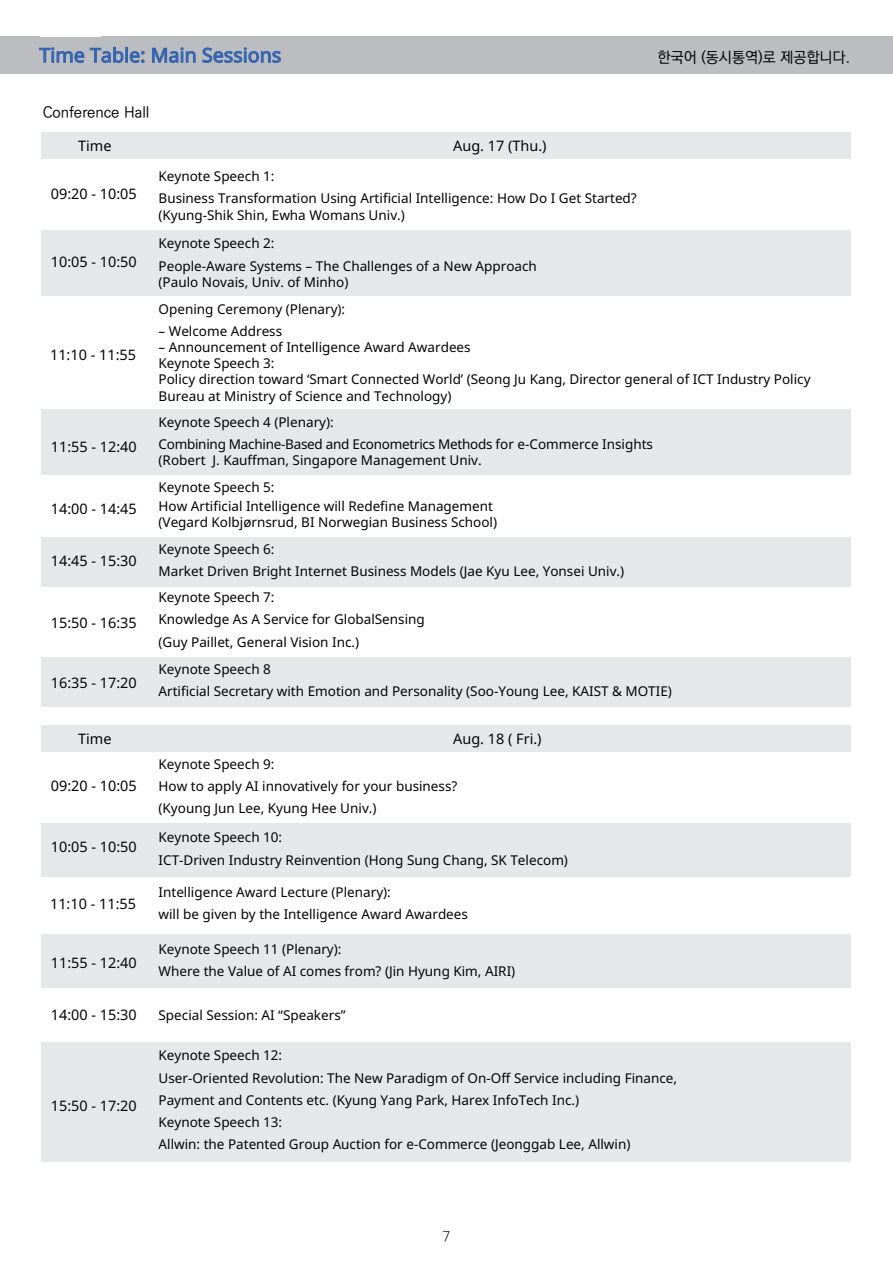
<style>
.page{position:relative;width:893px;height:1263px;background:#fff}
.page>*{position:absolute;margin:0;border:0;box-sizing:border-box;transform-origin:0 0}
.t1{font:19.65px "Noto Sans";color:#3363af}
.t2{font:15px "Ko Pub Dotum PM";color:#030303}
.t3{font:14.4px "Noto Sans";color:#030303}
.t4{font:14.25px "Ko Pub Dotum PL";color:#231f20}
.t5{font:13.5px/22.2px "Noto Sans";color:#030303}
.t6{font:13.5px/22.2px "Noto Sans";letter-spacing:-.02em;color:#030303}
</style>
<div class="page">
<div style="left:0;top:36px;width:893px;height:38px;background:#bcbdc0"></div>
<svg style="left:39px;top:47px;width:45px;height:16px"></svg>
<svg style="left:90px;top:47px;width:54px;height:16px"></svg>
<svg style="left:152px;top:47px;width:44px;height:16px"></svg>
<svg style="left:203px;top:47px;width:78px;height:16px"></svg>
<div style="left:42px;top:132px;width:809px;height:27px;background:#e6e7e9"></div>
<div style="left:42px;top:230px;width:809px;height:66px;background:#e6e7e9"></div>
<div style="left:42px;top:409px;width:809px;height:65px;background:#e6e7e9"></div>
<div style="left:42px;top:537px;width:809px;height:50px;background:#e6e7e9"></div>
<div style="left:42px;top:658px;width:809px;height:49px;background:#e6e7e9"></div>
<div style="left:42px;top:725px;width:809px;height:26px;background:#e6e7e9"></div>
<div style="left:42px;top:823px;width:809px;height:54px;background:#e6e7e9"></div>
<div style="left:42px;top:934px;width:809px;height:54px;background:#e6e7e9"></div>
<div style="left:42px;top:1043px;width:809px;height:119px;background:#e6e7e9"></div>
<h1 class="t1" style="left:39px;top:42px;width:243px">Time Table: Main Sessions</h1>
<p class="t2" style="left:658px;top:50px;width:194px">한국어 (동시통역)로 제공합니다.</p>
<p class="t2" style="left:43px;top:105px;width:108px">Conference Hall</p>
<p class="t3" style="left:78px;top:136px;width:35px">Time</p>
<p class="t3" style="left:453px;top:136px;width:95px">Aug. 17 (Thu.)</p>
<p class="t3" style="left:51px;top:184px;width:88px">09:20 - 10:05</p>
<p class="t5" style="left:159px;top:165px;width:480px">Keynote Speech 1:<br>Business Transformation Using Artificial Intelligence: How Do I Get Started?</p>
<p class="t5" style="left:159px;top:200px;width:248px;line-height:28.7px">(Kyung-Shik Shin, Ewha Womans Univ.)<br>Keynote Speech 2:</p>
<p class="t5" style="left:159px;top:257px;width:380px;line-height:16.2px">People-Aware Systems – The Challenges of a New Approach (Paulo Novais, Univ. of Minho)</p>
<p class="t5" style="left:159px;top:297px;width:188px">Opening Ceremony (Plenary):</p>
<p class="t5" style="left:159px;top:319px;width:125px">– Welcome Address</p>
<p class="t5" style="left:159px;top:339px;width:654px;line-height:16.2px">– Announcement of Intelligence Award Awardees<br>Keynote Speech 3:<br>Policy direction toward ‘Smart Connected World’ (Seong Ju Kang, Director general of ICT Industry Policy Bureau at Ministry of Science and Technology)</p>
<p class="t6" style="left:159px;top:410px;width:496px">Keynote Speech 4 (Plenary):<br>Combining Machine-Based and Econometrics Methods for e-Commerce Insights</p>
<p class="t5" style="left:159px;top:447px;width:325px;line-height:26.2px">(Robert J. Kauffman, Singapore Management Univ.<br>Keynote Speech 5:</p>
<p class="t5" style="left:159px;top:497px;width:340px;line-height:16.2px">How Artificial Intelligence will Redefine Management (Vegard Kolbjørnsrud, BI Norwegian Business School)</p>
<p class="t5" style="left:159px;top:537px;width:467px">Keynote Speech 6:<br>Market Driven Bright Internet Business Models (Jae Kyu Lee, Yonsei Univ.)</p>
<p class="t5" style="left:159px;top:586px;width:268px">Keynote Speech 7:<br>Knowledge As A Service for GlobalSensing (Guy Paillet, General Vision Inc.)</p>
<p class="t5" style="left:159px;top:658px;width:515px">Keynote Speech 8<br>Artificial Secretary with Emotion and Personality (Soo-Young Lee, KAIST &amp; MOTIE)</p>
<p class="t3" style="left:51px;top:252px;width:88px">10:05 - 10:50</p>
<p class="t3" style="left:50px;top:345px;width:88px">11:10 - 11:55</p>
<p class="t3" style="left:51px;top:437px;width:88px">11:55 - 12:40</p>
<p class="t3" style="left:51px;top:499px;width:88px">14:00 - 14:45</p>
<p class="t3" style="left:51px;top:551px;width:88px">14:45 - 15:30</p>
<p class="t3" style="left:51px;top:613px;width:88px">15:50 - 16:35</p>
<p class="t3" style="left:51px;top:673px;width:88px">16:35 - 17:20</p>
<p class="t3" style="left:78px;top:729px;width:35px">Time</p>
<p class="t3" style="left:453px;top:729px;width:90px">Aug. 18 ( Fri.)</p>
<p class="t3" style="left:51px;top:776px;width:88px">09:20 - 10:05</p>
<p class="t5" style="left:159px;top:753px;width:300px">Keynote Speech 9:<br>How to apply AI innovatively for your business? (Kyoung Jun Lee, Kyung Hee Univ.)</p>
<p class="t5" style="left:159px;top:826px;width:411px">Keynote Speech 10:<br>ICT-Driven Industry Reinvention (Hong Sung Chang, SK Telecom)</p>
<p class="t5" style="left:159px;top:881px;width:311px">Intelligence Award Lecture (Plenary):<br>will be given by the Intelligence Award Awardees</p>
<p class="t5" style="left:159px;top:938px;width:358px">Keynote Speech 11 (Plenary):<br>Where the Value of AI comes from? (Jin Hyung Kim, AIRI)</p>
<p class="t5" style="left:159px;top:1004px;width:189px">Special Session: AI “Speakers”</p>
<p class="t5" style="left:159px;top:1044px;width:520px">Keynote Speech 12:<br>User-Oriented Revolution: The New Paradigm of On-Off Service including Finance, Payment and Contents etc. (Kyung Yang Park, Harex InfoTech Inc.)<br>Keynote Speech 13:<br>Allwin: the Patented Group Auction for e-Commerce (Jeonggab Lee, Allwin)</p>
<p class="t3" style="left:51px;top:837px;width:88px">10:05 - 10:50</p>
<p class="t3" style="left:50px;top:894px;width:88px">11:10 - 11:55</p>
<p class="t3" style="left:51px;top:952px;width:88px">11:55 - 12:40</p>
<p class="t3" style="left:51px;top:1005px;width:88px">14:00 - 15:30</p>
<p class="t3" style="left:51px;top:1096px;width:88px">15:50 - 17:20</p>
<p class="t4" style="left:442px;top:1230px;width:10px">7</p>
</div>
